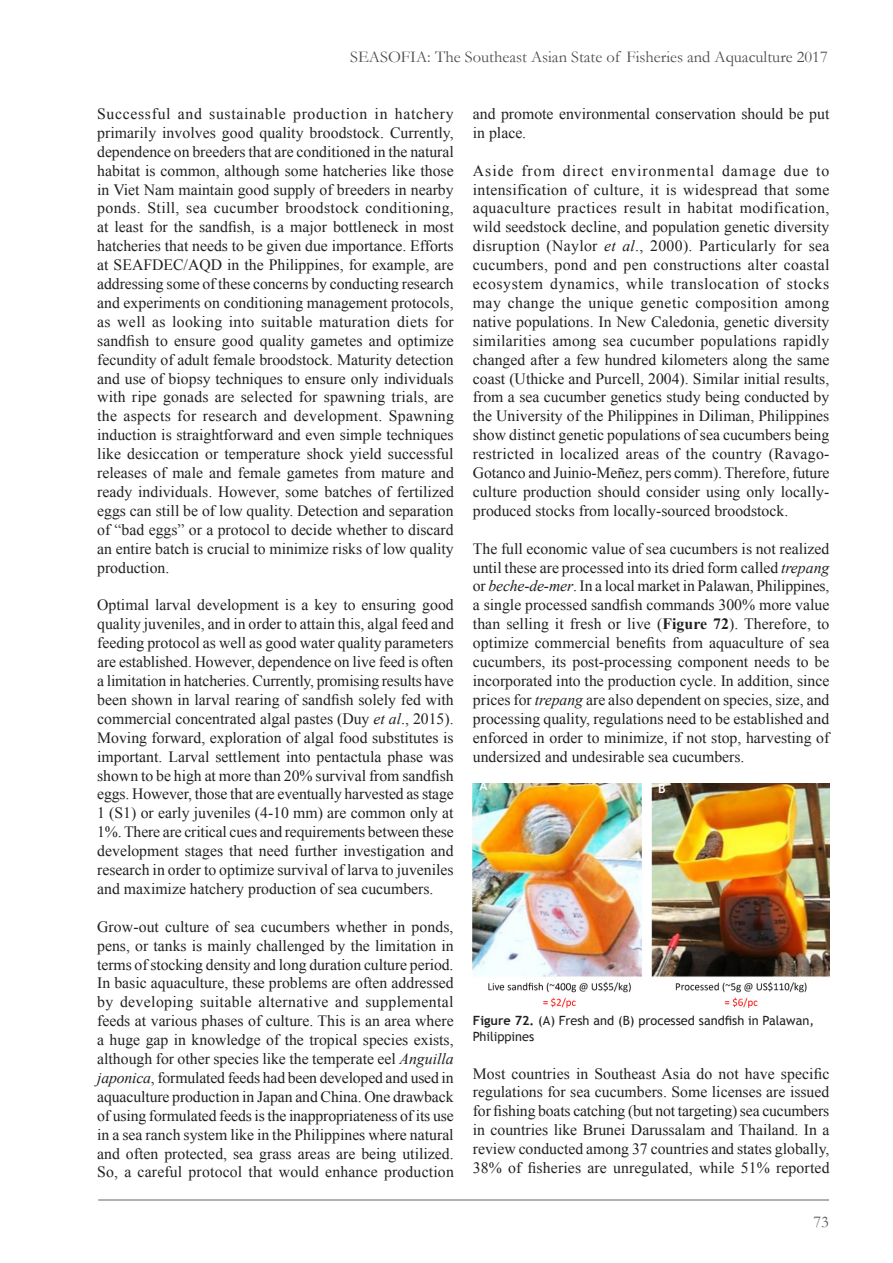
<style>
.page{position:relative;width:893px;height:1263px;background:#fff}
.page>*{position:absolute;margin:0;border:0;box-sizing:border-box;transform-origin:0 0}
.t1{font:16.5px "Garamond";color:#4b4c4d}
.t2{font:16.5px "Garamond";color:#57585a}
.Text{font:15.75px/18.9px "Times New Roman";color:#231f20;text-align:justify}
.Box{font:12.75px/15.3px "Trebuchet MS";color:#231f20}
.Box-2{font:700 12.75px "Trebuchet MS";color:#fff}
.s1{font-style:italic}
.s2{font-weight:700}
</style>
<div class="page">
<hr style="left:98px;top:1199px;width:731px;height:1px;background:#636366">
<img style="left:473px;top:784px;width:356px;height:224px">
<p class="t1" style="left:350px;top:47px;width:479px">SEASOFIA: The Southeast Asian State of Fisheries and Aquaculture 2017</p>
<p class="Text" style="left:97px;top:104px;width:358px">Successful and sustainable production in hatchery primarily involves good quality broodstock. Currently, dependence on breeders that are conditioned in the natural habitat is common, although some hatcheries like those in Viet Nam maintain good supply of breeders in nearby ponds. Still, sea cucumber broodstock conditioning, at least for the sandfish, is a major bottleneck in most hatcheries that needs to be given due importance. Efforts at SEAFDEC/AQD in the Philippines, for example, are addressing some of these concerns by conducting research and experiments on conditioning management protocols, as well as looking into suitable maturation diets for sandfish to ensure good quality gametes and optimize fecundity of adult female broodstock. Maturity detection and use of biopsy techniques to ensure only individuals with ripe gonads are selected for spawning trials, are the aspects for research and development. Spawning induction is straightforward and even simple techniques like desiccation or temperature shock yield successful releases of male and female gametes from mature and ready individuals. However, some batches of fertilized eggs can still be of low quality. Detection and separation of “bad eggs” or a protocol to decide whether to discard an entire batch is crucial to minimize risks of low quality production.</p>
<p class="Text" style="left:97px;top:595px;width:358px">Optimal larval development is a key to ensuring good quality juveniles, and in order to attain this, algal feed and feeding protocol as well as good water quality parameters are established. However, dependence on live feed is often a limitation in hatcheries. Currently, promising results have been shown in larval rearing of sandfish solely fed with commercial concentrated algal pastes (Duy <span class="s1">et al</span>., 2015).<br>Moving forward, exploration of algal food substitutes is important. Larval settlement into pentactula phase was shown to be high at more than 20% survival from sandfish eggs. However, those that are eventually harvested as stage 1 (S1) or early juveniles (4-10 mm) are common only at 1%. There are critical cues and requirements between these development stages that need further investigation and research in order to optimize survival of larva to juveniles and maximize hatchery production of sea cucumbers.</p>
<p class="Text" style="left:97px;top:917px;width:358px">Grow-out culture of sea cucumbers whether in ponds, pens, or tanks is mainly challenged by the limitation in terms of stocking density and long duration culture period.<br>In basic aquaculture, these problems are often addressed by developing suitable alternative and supplemental feeds at various phases of culture. This is an area where a huge gap in knowledge of the tropical species exists, although for other species like the temperate eel <span class="s1">Anguilla japonica</span>, formulated feeds had been developed and used in aquaculture production in Japan and China. One drawback of using formulated feeds is the inappropriateness of its use in a sea ranch system like in the Philippines where natural and often protected, sea grass areas are being utilized.<br>So, a careful protocol that would enhance production</p>
<p class="Text" style="left:473px;top:104px;width:358px">and promote environmental conservation should be put in place.</p>
<p class="Text" style="left:473px;top:161px;width:358px">Aside from direct environmental damage due to intensification of culture, it is widespread that some aquaculture practices result in habitat modification, wild seedstock decline, and population genetic diversity disruption (Naylor <span class="s1">et al</span>., 2000). Particularly for sea cucumbers, pond and pen constructions alter coastal ecosystem dynamics, while translocation of stocks may change the unique genetic composition among native populations. In New Caledonia, genetic diversity similarities among sea cucumber populations rapidly changed after a few hundred kilometers along the same coast (Uthicke and Purcell, 2004). Similar initial results, from a sea cucumber genetics study being conducted by the University of the Philippines in Diliman, Philippines show distinct genetic populations of sea cucumbers being restricted in localized areas of the country (Ravago-Gotanco and Juinio-Meñez, pers comm). Therefore, future culture production should consider using only locally&shy;produced stocks from locally-sourced broodstock.</p>
<p class="Text" style="left:473px;top:539px;width:358px">The full economic value of sea cucumbers is not realized until these are processed into its dried form called <span class="s1">trepang </span>or <span class="s1">beche-de-mer</span>. In a local market in Palawan, Philippines, a single processed sandfish commands 300% more value than selling it fresh or live (<span class="s2">Figure 72</span>). Therefore, to optimize commercial benefits from aquaculture of sea cucumbers, its post-processing component needs to be incorporated into the production cycle. In addition, since prices for <span class="s1">trepang</span> are also dependent on species, size, and processing quality, regulations need to be established and enforced in order to minimize, if not stop, harvesting of undersized and undesirable sea cucumbers.</p>
<p class="Box-2" style="left:479px;top:778px;width:10px">A</p>
<p class="Box-2" style="left:658px;top:781px;width:9px">B</p>
<p class="Box" style="left:473px;top:1013px;width:343px"><span class="s2">Figure 72.</span> (A) Fresh and (B) processed sandfish in Palawan,<br>Philippines</p>
<p class="Text" style="left:473px;top:1063px;width:358px">Most countries in Southeast Asia do not have specific regulations for sea cucumbers. Some licenses are issued for fishing boats catching (but not targeting) sea cucumbers in countries like Brunei Darussalam and Thailand. In a review conducted among 37 countries and states globally, 38% of fisheries are unregulated, while 51% reported</p>
<p class="t2" style="left:813px;top:1212px;width:17px">73</p>
</div>
